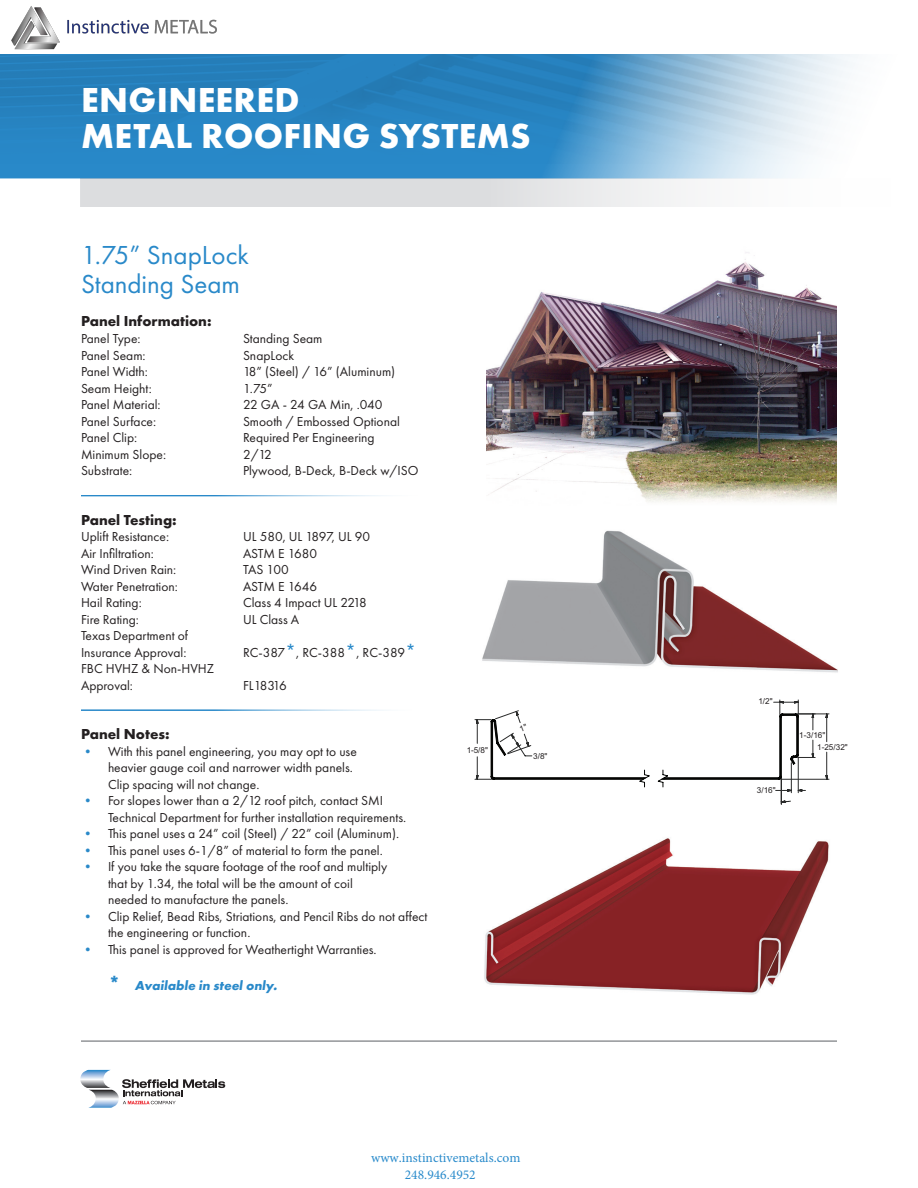
<style>
.page{position:relative;width:918px;height:1188px;background:#fff}
.page>*{position:absolute;margin:0;border:0;box-sizing:border-box;transform-origin:0 0}
.t1{font:700 36px "Futura PT";letter-spacing:.01em;color:#fff}
.t2{font:27px/29.4px "Futura PT";color:#2989c9}
.t3{font:700 15px "Futura PT";color:#231f20}
.t4{font:13.5px/16.5px "Futura PT";color:#231f20}
.t5{font:13.5px/16.2px "Minion Pro";color:#288acb}
.t6{font:700 13.5px "Futura PT";color:#2989c9}
.t7{font:13.5px "Futura PT";letter-spacing:-.05em;color:#231f20}
.t8{font:8.25px/11.7px "Arial";color:#231f20}
.s1{font-size:19.5px;color:#2989c9}
.s2{color:#2989c9}
.s3{font-size:19.5px}
</style>
<div class="page">
<div style="left:81px;top:178px;width:837px;height:29px;background:linear-gradient(to right,#d2d3d6,#fefefe)"></div>
<svg style="left:80px;top:1070px;width:145px;height:38px"></svg>
<hr style="left:81px;top:1040px;width:756px;height:2px;background:#939598">
<svg style="left:0;top:54px;width:857px;height:124px;background:#539ccc"></svg>
<img style="left:484px;top:838px;width:345px;height:157px">
<img style="left:482px;top:530px;width:356px;height:143px">
<hr style="left:81px;top:495px;width:351px;height:1px;background:#2989c9">
<hr style="left:81px;top:709px;width:351px;height:2px;background:#2989c9">
<img style="left:486px;top:252px;width:351px;height:250px">
<img style="left:11px;top:6px;width:206px;height:44px">
<svg style="left:474px;top:699px;width:356px;height:106px"></svg>
<p class="t1" style="left:81px;top:77px;width:220px">ENGINEERED</p>
<p class="t1" style="left:81px;top:113px;width:451px">METAL ROOFING SYSTEMS</p>
<p class="t2" style="left:81px;top:240px;width:169px">1.75” SnapLock<br>Standing Seam</p>
<p class="t3" style="left:81px;top:311px;width:132px">Panel Information:</p>
<p class="t4" style="left:81px;top:330px;width:61px">Panel Type:</p>
<p class="t4" style="left:243px;top:330px;width:81px">Standing Seam</p>
<p class="t4" style="left:81px;top:347px;width:66px">Panel Seam:</p>
<p class="t4" style="left:243px;top:347px;width:53px">SnapLock</p>
<p class="t4" style="left:81px;top:363px;width:68px">Panel Width:</p>
<p class="t4" style="left:243px;top:363px;width:154px">18” (Steel) / 16” (Aluminum)</p>
<p class="t4" style="left:81px;top:380px;width:72px">Seam Height:</p>
<p class="t4" style="left:243px;top:380px;width:31px">1.75”</p>
<p class="t4" style="left:81px;top:396px;width:81px">Panel Material:</p>
<p class="t4" style="left:243px;top:396px;width:141px">22 GA - 24 GA Min, .040</p>
<p class="t4" style="left:81px;top:413px;width:77px">Panel Surface:</p>
<p class="t4" style="left:243px;top:413px;width:158px">Smooth / Embossed Optional</p>
<p class="t4" style="left:81px;top:429px;width:58px">Panel Clip:</p>
<p class="t4" style="left:243px;top:429px;width:133px">Required Per Engineering</p>
<p class="t4" style="left:81px;top:446px;width:87px">Minimum Slope:</p>
<p class="t4" style="left:243px;top:446px;width:30px">2/12</p>
<p class="t4" style="left:81px;top:462px;width:53px">Substrate:</p>
<p class="t4" style="left:243px;top:462px;width:177px">Plywood, B-Deck, B-Deck w/ISO</p>
<p class="t3" style="left:81px;top:510px;width:97px">Panel Testing:</p>
<p class="t4" style="left:81px;top:528px;width:90px">Uplift Resistance:</p>
<p class="t4" style="left:243px;top:528px;width:129px">UL 580, UL 1897, UL 90</p>
<p class="t4" style="left:81px;top:545px;width:74px">Air Infiltration:</p>
<p class="t4" style="left:243px;top:545px;width:76px">ASTM E 1680</p>
<p class="t4" style="left:81px;top:561px;width:97px">Wind Driven Rain:</p>
<p class="t4" style="left:243px;top:561px;width:47px">TAS 100</p>
<p class="t4" style="left:81px;top:578px;width:98px">Water Penetration:</p>
<p class="t4" style="left:243px;top:578px;width:76px">ASTM E 1646</p>
<p class="t4" style="left:81px;top:594px;width:62px">Hail Rating:</p>
<p class="t4" style="left:243px;top:594px;width:125px">Class 4 Impact UL 2218</p>
<p class="t4" style="left:81px;top:611px;width:59px">Fire Rating:</p>
<p class="t4" style="left:243px;top:611px;width:58px">UL Class A</p>
<p class="t4" style="left:81px;top:627px;width:109px">Texas Department of</p>
<p class="t4" style="left:81px;top:644px;width:107px">Insurance Approval:</p>
<p class="t4" style="left:243px;top:644px;width:175px">RC-387<span class="s1">*</span>, RC-388<span class="s1">*</span>, RC-389<span class="s1">*</span></p>
<p class="t4" style="left:81px;top:660px;width:135px">FBC HVHZ &amp; Non-HVHZ</p>
<p class="t4" style="left:81px;top:677px;width:54px">Approval:</p>
<p class="t7" style="left:243px;top:677px;width:45px">FL18316</p>
<p class="t3" style="left:81px;top:725px;width:90px">Panel Notes:</p>
<p class="t4" style="left:81px;top:743px;width:277px"><span class="s2">•</span> With this panel engineering, you may opt to use</p>
<p class="t4" style="left:108px;top:759px;width:246px">heavier gauge coil and narrower width panels.</p>
<p class="t4" style="left:108px;top:776px;width:153px">Clip spacing will not change.</p>
<p class="t4" style="left:108px;top:792px;width:300px;text-indent:-27px"><span class="s2">•</span> For slopes lower than a 2/12 roof pitch, contact SMI<br>Technical Department for further installation requirements.</p>
<p class="t4" style="left:81px;top:825px;width:320px"><span class="s2">•</span> This panel uses a 24” coil (Steel) / 22” coil (Aluminum).</p>
<p class="t4" style="left:81px;top:842px;width:303px"><span class="s2">•</span> This panel uses 6-1/8” of material to form the panel.</p>
<p class="t4" style="left:81px;top:858px;width:308px"><span class="s2">•</span> If you take the square footage of the roof and multiply</p>
<p class="t4" style="left:108px;top:875px;width:246px">that by 1.34, the total will be the amount of coil</p>
<p class="t4" style="left:108px;top:891px;width:182px">needed to manufacture the panels.</p>
<p class="t4" style="left:108px;top:908px;width:321px;text-indent:-27px"><span class="s2">•</span> Clip Relief, Bead Ribs, Striations, and Pencil Ribs do not affect the engineering or function.</p>
<p class="t4" style="left:81px;top:941px;width:297px"><span class="s2">•</span> This panel is approved for Weathertight Warranties.</p>
<p class="t6" style="left:108px;top:977px;width:173px"><span class="s3">*</span> Available in steelonly.</p>
<p class="t8" style="left:466px;top:745px;width:23px">1-5/8"</p>
<p class="t8" style="left:533px;top:750px;width:16px">3/8"</p>
<p class="t5" style="left:405px;top:1150px;width:117px;text-indent:-34px">www.instinctivemetals.com<br>248.946.4952</p>
<p class="t8" style="left:758px;top:696px;width:16px">1/2"</p>
<p class="t8" style="left:757px;top:785px;width:20px">3/16"</p>
<p class="t8" style="left:817px;top:730px;width:32px;text-indent:-18px">1-3/16"<br>1-25/32"</p>
</div>
